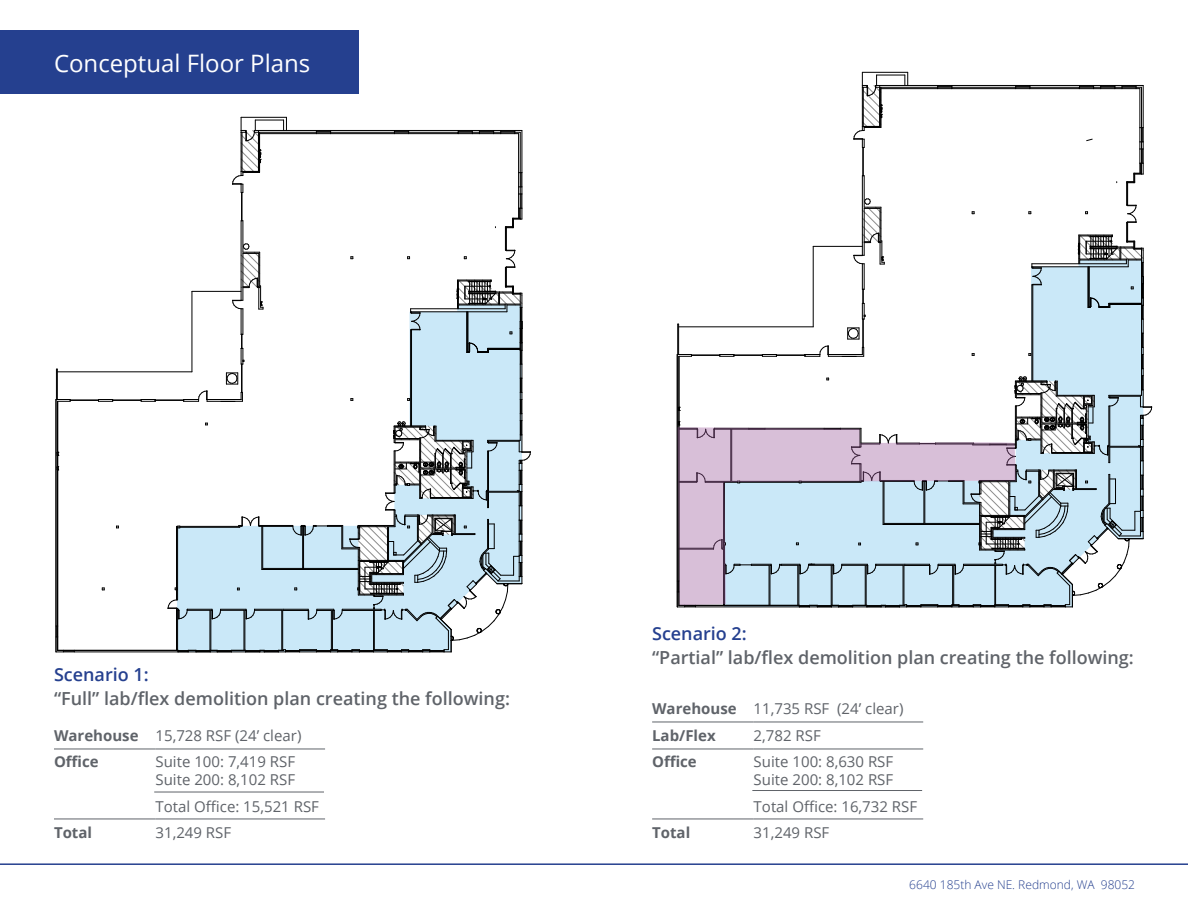
<style>
.page{position:relative;width:1188px;height:918px;background:#fff}
.page>*{position:absolute;margin:0;border:0;box-sizing:border-box;transform-origin:0 0}
.t1{font:24px "Open Sans";color:#fff}
.t2{font:600 18px/24px "Open Sans";color:#5f6369}
.t3{font:15px "Open Sans";color:#5f6369}
.t4{font:700 15px "Open Sans";color:#5f6369}
.t5{font:300 12px "Open Sans";color:#25408f}
.s1{color:#25408f}
</style>
<div class="page">
<hr style="left:0;top:863px;width:1188px;height:2px;background:#25408f">
<div style="left:0;top:30px;width:359px;height:64px;background:#25408f"></div>
<svg style="left:56px;top:117px;width:475px;height:536px"></svg>
<svg style="left:677px;top:72px;width:475px;height:536px"></svg>
<hr style="left:54px;top:749px;width:102px;height:1px;background:#5f6369">
<hr style="left:156px;top:749px;width:169px;height:1px;background:#5f6369">
<hr style="left:54px;top:819px;width:102px;height:1px;background:#5f6369">
<hr style="left:156px;top:819px;width:169px;height:1px;background:#5f6369">
<hr style="left:154px;top:792px;width:170px;height:1px;background:#5f6369">
<hr style="left:652px;top:722px;width:102px;height:1px;background:#5f6369">
<hr style="left:754px;top:722px;width:169px;height:1px;background:#5f6369">
<hr style="left:652px;top:749px;width:102px;height:1px;background:#5f6369">
<hr style="left:754px;top:749px;width:169px;height:1px;background:#5f6369">
<hr style="left:652px;top:819px;width:102px;height:1px;background:#5f6369">
<hr style="left:754px;top:819px;width:169px;height:1px;background:#5f6369">
<hr style="left:752px;top:790px;width:170px;height:1px;background:#5f6369">
<svg style="left:678px;top:427px;width:338px;height:178px;background:#c4cbdc"></svg>
<p class="t1" style="left:54px;top:47px;width:258px">Conceptual Floor Plans</p>
<p class="t2" style="left:54px;top:662px;width:457px"><span class="s1">Scenario 1:<br></span>“Full” lab/flex demolition plan creating the following:</p>
<p class="t4" style="left:54px;top:725px;width:86px">Warehouse</p>
<p class="t3" style="left:156px;top:725px;width:147px">15,728 RSF (24’ clear)</p>
<p class="t4" style="left:54px;top:751px;width:46px">Office</p>
<p class="t3" style="left:156px;top:751px;width:141px">Suite 100: 7,419 RSF</p>
<p class="t3" style="left:156px;top:769px;width:141px">Suite 200: 8,102 RSF</p>
<p class="t3" style="left:156px;top:796px;width:165px">Total Office: 15,521 RSF</p>
<p class="t4" style="left:54px;top:822px;width:40px">Total</p>
<p class="t3" style="left:156px;top:823px;width:77px">31,249 RSF</p>
<p class="t2" style="left:652px;top:622px;width:483px"><span class="s1">Scenario 2:<br></span>“Partial” lab/flex demolition plan creating the following:</p>
<p class="t4" style="left:652px;top:698px;width:86px">Warehouse</p>
<p class="t3" style="left:754px;top:698px;width:151px">11,735 RSF (24’ clear)</p>
<p class="t4" style="left:652px;top:725px;width:65px">Lab/Flex</p>
<p class="t3" style="left:754px;top:725px;width:69px">2,782 RSF</p>
<p class="t4" style="left:652px;top:751px;width:46px">Office</p>
<p class="t3" style="left:754px;top:751px;width:141px">Suite 100: 8,630 RSF</p>
<p class="t3" style="left:754px;top:769px;width:141px">Suite 200: 8,102 RSF</p>
<p class="t3" style="left:754px;top:796px;width:165px">Total Office: 16,732 RSF</p>
<p class="t4" style="left:652px;top:822px;width:40px">Total</p>
<p class="t3" style="left:754px;top:823px;width:77px">31,249 RSF</p>
<p class="t5" style="left:909px;top:876px;width:227px">6640 185th Ave NE. Redmond, WA 98052</p>
</div>
